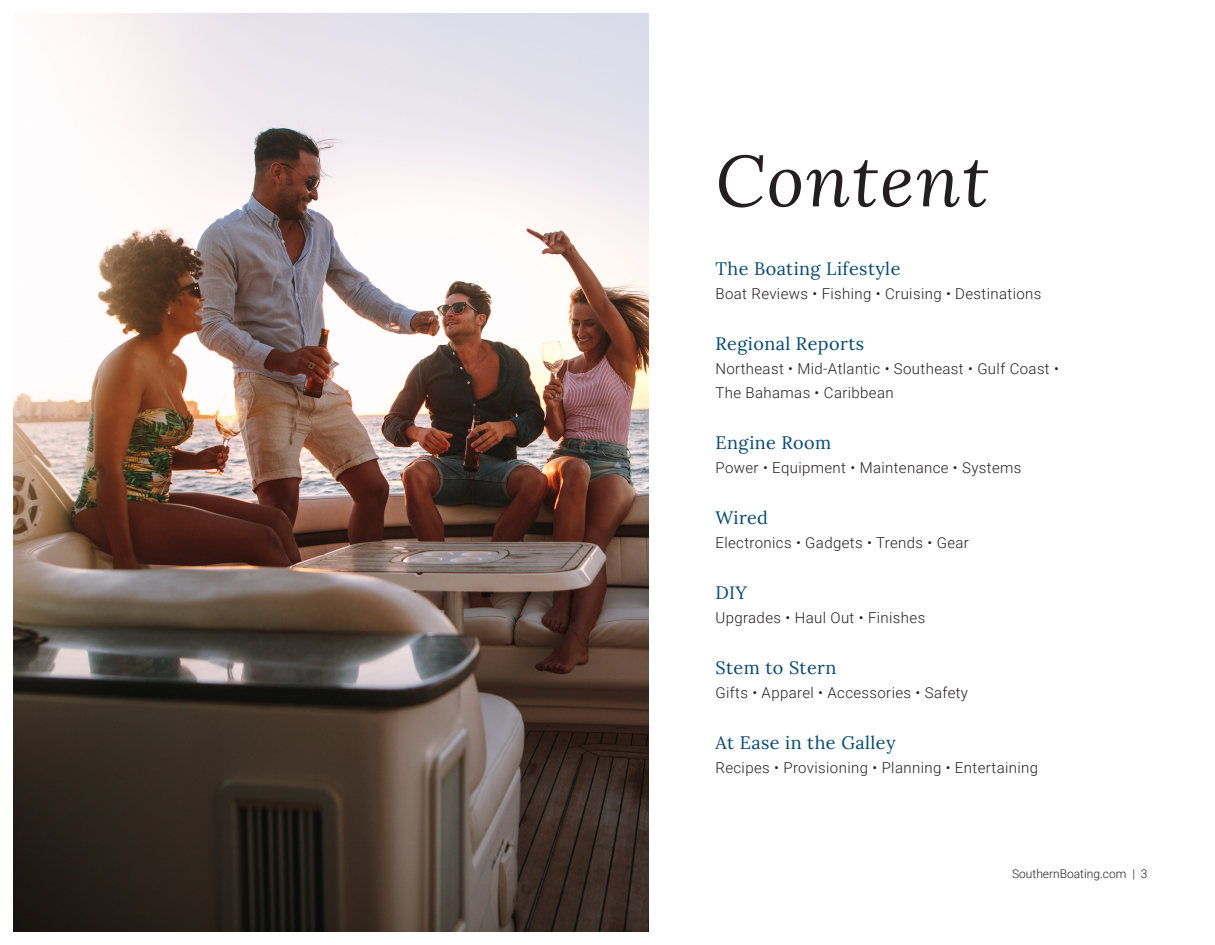
<style>
.page{position:relative;width:1215px;height:945px;background:#fff}
.page>*{position:absolute;margin:0;border:0;box-sizing:border-box;transform-origin:0 0}
.t1{font:italic 72px "Lora";letter-spacing:.025em;color:#231f20}
.t2{font:18px "Lora";letter-spacing:.025em;color:#064873}
.t3{font:300 15px/24px "Roboto";letter-spacing:.025em;color:#231f20}
.t4{font:300 12px "Roboto";color:#231f20}
</style>
<div class="page">
<img style="left:14px;top:14px;width:635px;height:918px">
<h1 class="t1" style="left:716px;top:132px;width:275px">Content</h1>
<p class="t2" style="left:716px;top:255px;width:186px">The Boating Lifestyle</p>
<p class="t3" style="left:716px;top:281px;width:327px">Boat Reviews • Fishing • Cruising • Destinations</p>
<p class="t2" style="left:716px;top:330px;width:150px">Regional Reports</p>
<p class="t3" style="left:716px;top:356px;width:345px">Northeast • Mid-Atlantic • Southeast • Gulf Coast •<br>The Bahamas • Caribbean</p>
<p class="t2" style="left:716px;top:429px;width:117px">Engine Room</p>
<p class="t3" style="left:716px;top:455px;width:308px">Power • Equipment • Maintenance • Systems</p>
<p class="t2" style="left:716px;top:504px;width:54px">Wired</p>
<p class="t3" style="left:716px;top:530px;width:255px">Electronics • Gadgets • Trends • Gear</p>
<p class="t2" style="left:716px;top:579px;width:33px">DIY</p>
<p class="t3" style="left:716px;top:605px;width:211px">Upgrades • Haul Out • Finishes</p>
<p class="t2" style="left:716px;top:654px;width:122px">Stem to Stern</p>
<p class="t3" style="left:716px;top:680px;width:254px">Gifts • Apparel • Accessories • Safety</p>
<p class="t2" style="left:716px;top:729px;width:182px">At Ease in the Galley</p>
<p class="t3" style="left:716px;top:755px;width:324px">Recipes • Provisioning • Planning • Entertaining</p>
<p class="t4" style="left:1012px;top:865px;width:137px">SouthernBoating.com | 3</p>
</div>
